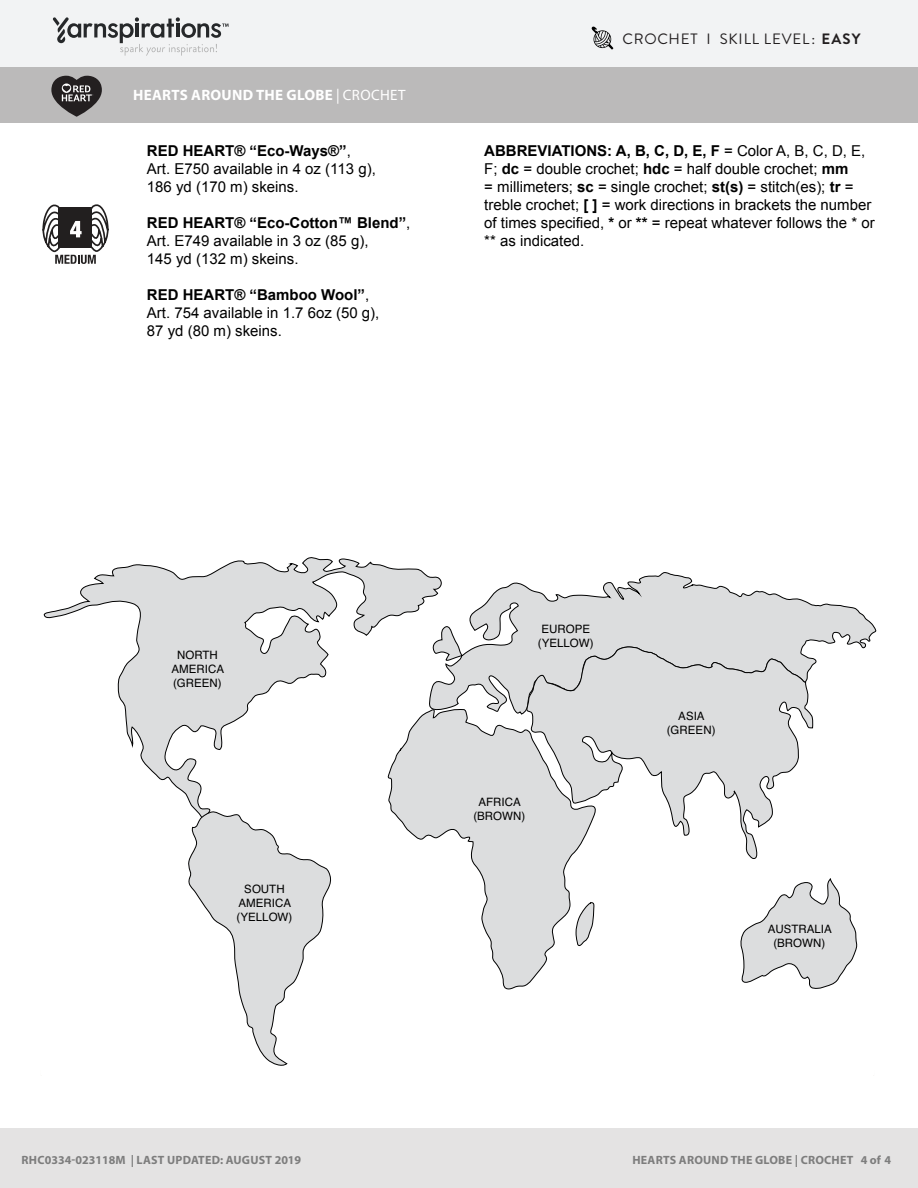
<style>
.page{position:relative;width:918px;height:1188px;background:#fff}
.page>*{position:absolute;margin:0;border:0;box-sizing:border-box;transform-origin:0 0}
.t1{font:15px/18px "Arial";color:#000}
.Pattern_Title{font:700 15px "Myriad Pro";letter-spacing:.02em;color:#fff}
.Skill_Level{font:15px "Brandon Grotesque";letter-spacing:.05em;color:#231f20}
.t2{font:700 12px "Myriad Pro";letter-spacing:.02em;color:#7d7d7d}
.t3{font:11.55px/13.8px "Helvetica";color:#000;text-align:center}
.s1{font-weight:400}
.s2{font-weight:700}
</style>
<div class="page">
<div style="left:0;top:0;width:918px;height:68px;background:#f2f3f4"></div>
<div style="left:0;top:68px;width:918px;height:55px;background:#bbbaba"></div>
<svg style="left:53px;top:17px;width:176px;height:39px"></svg>
<svg style="left:51px;top:76px;width:51px;height:41px"></svg>
<div style="left:0;top:1128px;width:918px;height:60px;background:#e4e3e3"></div>
<svg style="left:42px;top:204px;width:67px;height:60px"></svg>
<svg style="left:595px;top:572px;width:281px;height:93px"></svg>
<svg style="left:595px;top:646px;width:219px;height:165px"></svg>
<svg style="left:234px;top:811px;width:624px;height:255px"></svg>
<svg style="left:43px;top:557px;width:552px;height:390px"></svg>
<svg style="left:591px;top:26px;width:22px;height:24px"></svg>
<p class="Pattern_Title" style="left:133px;top:85px;width:274px">HEARTS AROUND THE GLOBE <span class="s1">| CROCHET</span></p>
<p class="t1" style="left:147px;top:142px;width:230px"><span class="s2">RED HEART® “Eco-Ways®”</span>,<br>Art. E750 available in 4 oz (113 g),<br>186 yd (170 m) skeins.</p>
<p class="t1" style="left:147px;top:214px;width:265px"><span class="s2">RED HEART® “Eco-Cotton™ Blend”</span>,<br>Art. E749 available in 3 oz (85 g),<br>145 yd (132 m) skeins.</p>
<p class="t1" style="left:147px;top:286px;width:234px"><span class="s2">RED HEART® “Bamboo Wool”</span>,<br>Art. 754 available in 1.7 6oz (50 g),<br>87 yd (80 m) skeins.</p>
<p class="Skill_Level" style="left:623px;top:29px;width:239px">CROCHET I SKILL LEVEL: <span class="s2">EASY</span></p>
<p class="t1" style="left:484px;top:142px;width:392px"><span class="s2">ABBREVIATIONS: A, B, C, D, E, F</span> = Color A, B, C, D, E, F; <span class="s2">dc</span> = double crochet; <span class="s2">hdc</span> = half double crochet; <span class="s2">mm<br></span>= millimeters; <span class="s2">sc</span> = single crochet; <span class="s2">st(s)</span> = stitch(es); <span class="s2">tr</span> = treble crochet; <span class="s2">[ ]</span> = work directions in brackets the number of times specified, <span class="s2">*</span> or <span class="s2">**</span> = repeat whatever follows the * or ** as indicated.</p>
<p class="t3" style="left:171px;top:649px;width:54px">NORTH<br>AMERICA (GREEN)</p>
<p class="t3" style="left:237px;top:882px;width:57px">SOUTH<br>AMERICA (YELLOW)</p>
<p class="t3" style="left:538px;top:622px;width:57px">EUROPE (YELLOW)</p>
<p class="t3" style="left:473px;top:795px;width:53px">AFRICA (BROWN)</p>
<p class="t3" style="left:667px;top:709px;width:50px">ASIA (GREEN)</p>
<p class="t3" style="left:768px;top:922px;width:66px">AUSTRALIA (BROWN)</p>
<p class="t2" style="left:22px;top:1152px;width:281px">RHC0334-023118M | LAST UPDATED: AUGUST 2019</p>
<p class="t2" style="left:632px;top:1152px;width:260px">HEARTS AROUND THE GLOBE | CROCHET 4 of 4</p>
</div>
